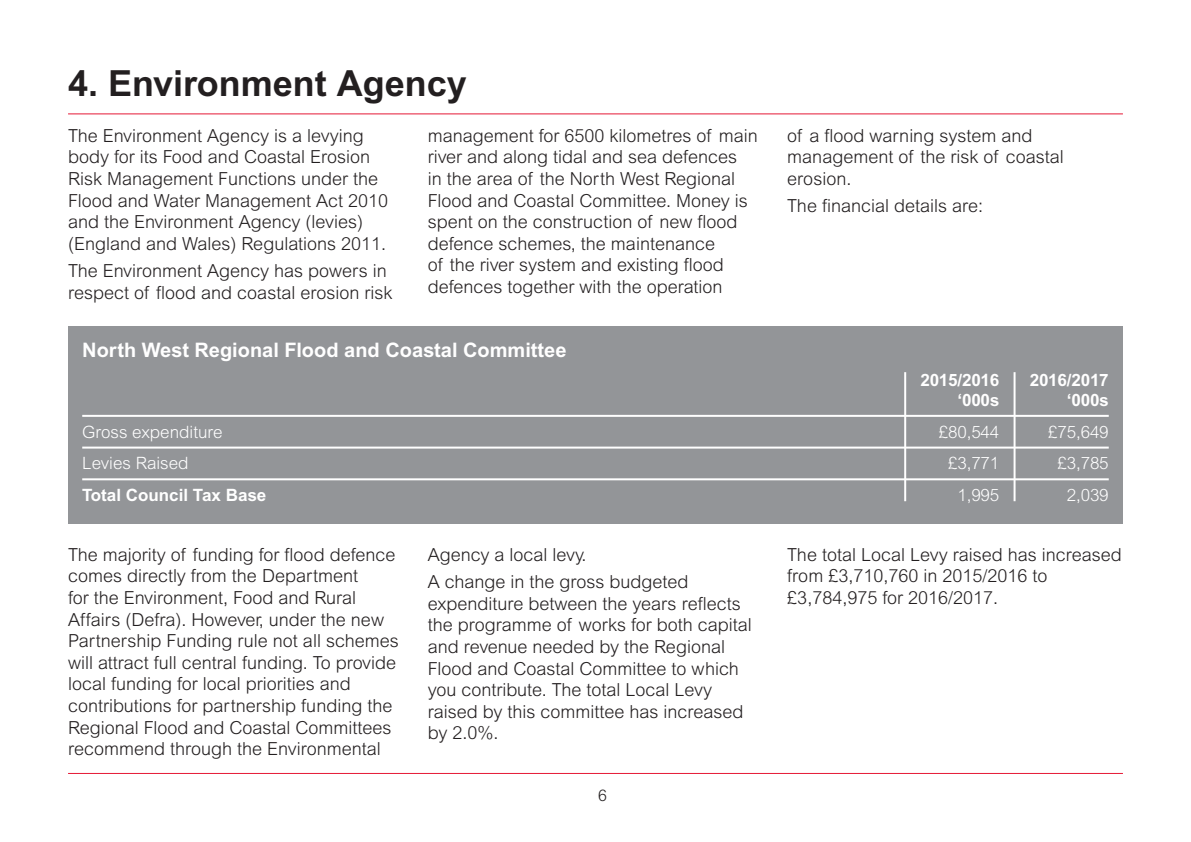
<style>
.page{position:relative;width:1191px;height:842px;background:#fff}
.page>*{position:absolute;margin:0;border:0;box-sizing:border-box;transform-origin:0 0}
.t1{font:700 36px "Arial";color:#231f20}
.t2{font:700 20px "Arial";color:#fff}
.t3{font:300 18px/21.6px "Arial";color:#231f20}
.t4{font:300 17px "Arial";color:#fff}
.t5{font:700 17px/20.4px "Arial";letter-spacing:-.01em;color:#fff;text-align:right}
.t6{font:300 16px "Arial";color:#231f20}
</style>
<div class="page">
<hr style="left:68px;top:113px;width:1055px;height:1px;background:#e51836">
<hr style="left:68px;top:773px;width:1055px;height:1px;background:#e51836">
<div style="left:68px;top:327px;width:1055px;height:197px;background:#939598"></div>
<hr style="left:82px;top:415px;width:1026px;height:2px;background:#fff">
<hr style="left:82px;top:447px;width:1026px;height:2px;background:#fff">
<hr style="left:82px;top:478px;width:1026px;height:2px;background:#fff">
<hr style="left:1013px;top:372px;width:2px;height:129px;background:#fff">
<hr style="left:904px;top:372px;width:2px;height:129px;background:#fff">
<p class="t1" style="left:68px;top:63px;width:400px">4. Environment Agency</p>
<p class="t3" style="left:68px;top:125px;width:322px">The Environment Agency is a levying body for its Food and Coastal Erosion Risk Management Functions under the Flood and Water Management Act 2010 and the Environment Agency (levies) (England and Wales) Regulations 2011.</p>
<p class="t3" style="left:68px;top:260px;width:326px">The Environment Agency has powers in respect of flood and coastal erosion risk</p>
<p class="t3" style="left:428px;top:125px;width:331px">management for 6500 kilometres of main river and along tidal and sea defences<br>in the area of the North West Regional Flood and Coastal Committee. Money is spent on the construction of new flood defence schemes, the maintenance<br>of the river system and existing flood defences together with the operation</p>
<p class="t3" style="left:787px;top:125px;width:278px">of a flood warning system and management of the risk of coastal erosion.</p>
<p class="t3" style="left:787px;top:195px;width:197px">The financial details are:</p>
<p class="t2" style="left:82px;top:338px;width:486px">North West Regional Flood and Coastal Committee</p>
<p class="t4" style="left:82px;top:422px;width:142px">Gross expenditure</p>
<p class="t4" style="left:82px;top:454px;width:108px">Levies Raised</p>
<p class="t5" style="left:82px;top:485px;width:186px">Total Council Tax Base</p>
<p class="t3" style="left:68px;top:544px;width:332px">The majority of funding for flood defence comes directly from the Department<br>for the Environment, Food and Rural Affairs (Defra). However, under the new Partnership Funding rule not all schemes will attract full central funding. To provide local funding for local priorities and contributions for partnership funding the Regional Flood and Coastal Committees recommend through the Environmental</p>
<p class="t3" style="left:428px;top:544px;width:160px">Agency a local levy.</p>
<p class="t3" style="left:428px;top:571px;width:326px">A change in the gross budgeted expenditure between the years reflects the programme of works for both capital and revenue needed by the Regional<br>Flood and Coastal Committee to which you contribute. The total Local Levy raised by this committee has increased by 2.0%.</p>
<p class="t6" style="left:598px;top:786px;width:10px">6</p>
<p class="t5" style="left:920px;top:369px;width:80px">2015/2016 ‘000s</p>
<p class="t4" style="left:939px;top:422px;width:62px">£80,544</p>
<p class="t4" style="left:948px;top:454px;width:53px">£3,771</p>
<p class="t4" style="left:957px;top:486px;width:43px">1,995</p>
<p class="t5" style="left:1029px;top:369px;width:80px">2016/2017 ‘000s</p>
<p class="t4" style="left:1048px;top:422px;width:62px">£75,649</p>
<p class="t4" style="left:1057px;top:454px;width:53px">£3,785</p>
<p class="t4" style="left:1066px;top:486px;width:43px">2,039</p>
<p class="t3" style="left:787px;top:544px;width:336px">The total Local Levy raised has increased from £3,710,760 in 2015/2016 to £3,784,975 for 2016/2017.</p>
</div>
